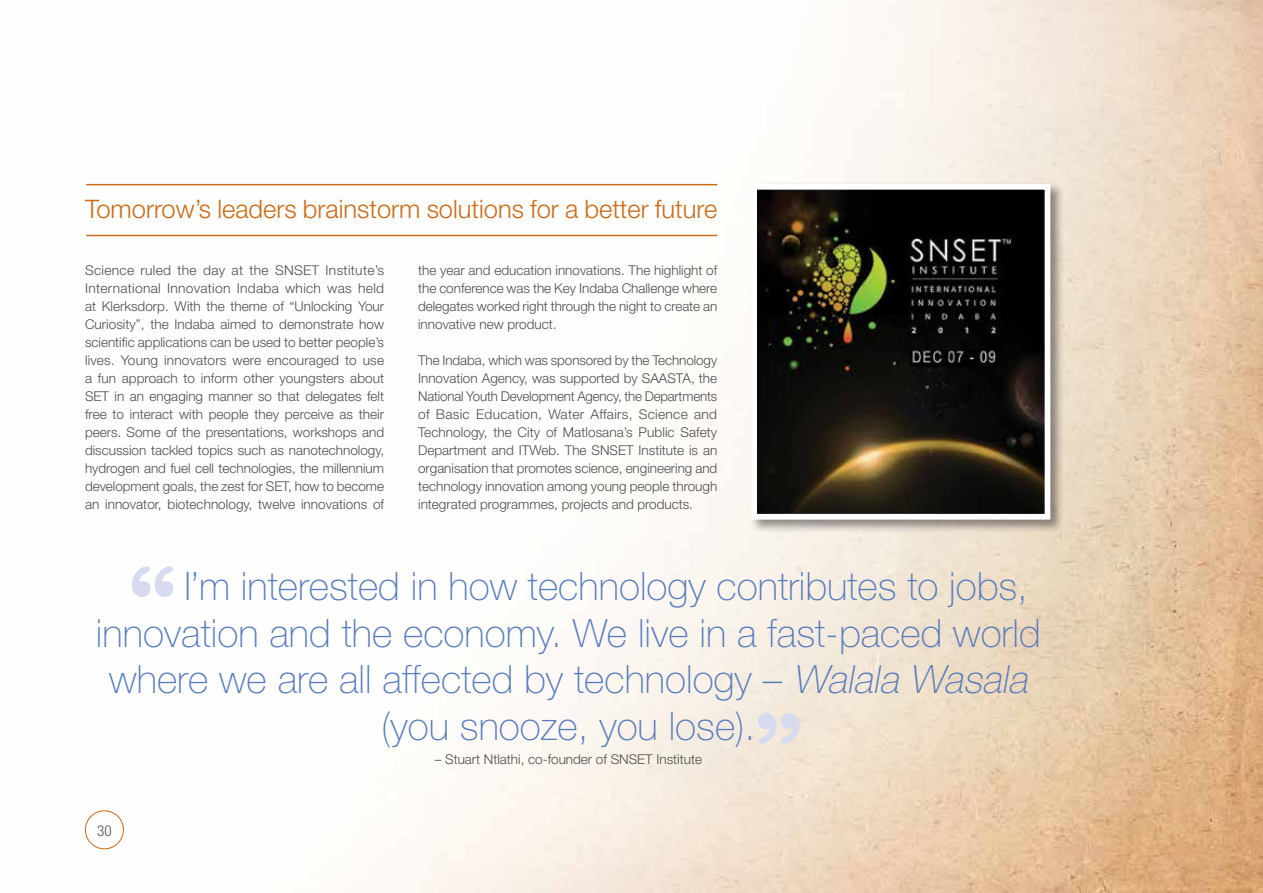
<style>
.page{position:relative;width:1263px;height:893px;background:#fff}
.page>*{position:absolute;margin:0;border:0;box-sizing:border-box;transform-origin:0 0}
.t1{font:100 39px "Helvetica Neue";color:#577bbd}
.t2{font:300 25.5px "Helvetica Neue";color:#ca6c18}
.t3{font:300 condensed 15px "Helvetica Neue";color:#4d4d4f}
.t4{font:300 13.5px/18px "Helvetica Neue";color:#4d4d4f;text-align:justify}
.s1{font-style:italic}
</style>
<div class="page">
<img style="left:84px;top:0;width:1179px;height:893px">
<div style="left:85px;top:810px;width:39px;height:39px;border:1px solid #ca6c18;border-radius:50%"></div>
<div style="left:749px;top:182px;width:315px;height:352px;background:#231f20;opacity:.5"></div>
<img style="left:758px;top:191px;width:285px;height:322px">
<div style="left:751px;top:184px;width:299px;height:336px;border:6px solid #fff"></div>
<svg style="left:132px;top:566px;width:41px;height:31px"></svg>
<svg style="left:758px;top:713px;width:41px;height:31px"></svg>
<hr style="left:86px;top:184px;width:631px;height:1px;background:#ca6c18">
<hr style="left:86px;top:235px;width:631px;height:1px;background:#ca6c18">
<h2 class="t2" style="left:85px;top:193px;width:634px">Tomorrow’s leaders brainstorm solutions for a better future</h2>
<p class="t4" style="left:85px;top:261px;width:301px">Science ruled the day at the SNSET Institute’s International Innovation Indaba which was held at Klerksdorp. With the theme of “Unlocking Your Curiosity”, the Indaba aimed to demonstrate how scientific applications can be used to better people’s lives. Young innovators were encouraged to use a fun approach to inform other youngsters about SET in an engaging manner so that delegates felt free to interact with people they perceive as their peers. Some of the presentations, workshops and discussion tackled topics such as nanotechnology, hydrogen and fuel cell technologies, the millennium development goals, the zest for SET, how to become an innovator, biotechnology, twelve innovations of</p>
<p class="t4" style="left:418px;top:261px;width:301px">the year and education innovations. The highlight of the conference was the Key Indaba Challenge where delegates worked right through the night to create an innovative new product.</p>
<p class="t4" style="left:418px;top:351px;width:301px">The Indaba, which was sponsored by the Technology Innovation Agency, was supported by SAASTA, the National Youth Development Agency, the Departments of Basic Education, Water Affairs, Science and Technology, the City of Matlosana’s Public Safety Department and ITWeb. The SNSET Institute is an organisation that promotes science, engineering and technology innovation among young people through integrated programmes, projects and products.</p>
<h1 class="t1" style="left:184px;top:564px;width:845px">I’m interested in how technology contributes to jobs,</h1>
<h1 class="t1" style="left:96px;top:610px;width:946px">innovation and the economy. We live in a fast-paced world</h1>
<h1 class="t1" style="left:109px;top:657px;width:927px">where we are all affected by technology – <span class="s1">Walala Wasala</span></h1>
<h1 class="t1" style="left:381px;top:703px;width:376px">(you snooze, you lose).</h1>
<p class="t4" style="left:435px;top:750px;width:269px">– Stuart Ntlathi, co-founder of SNSET Institute</p>
<p class="t3" style="left:97px;top:822px;width:16px">30</p>
</div>
